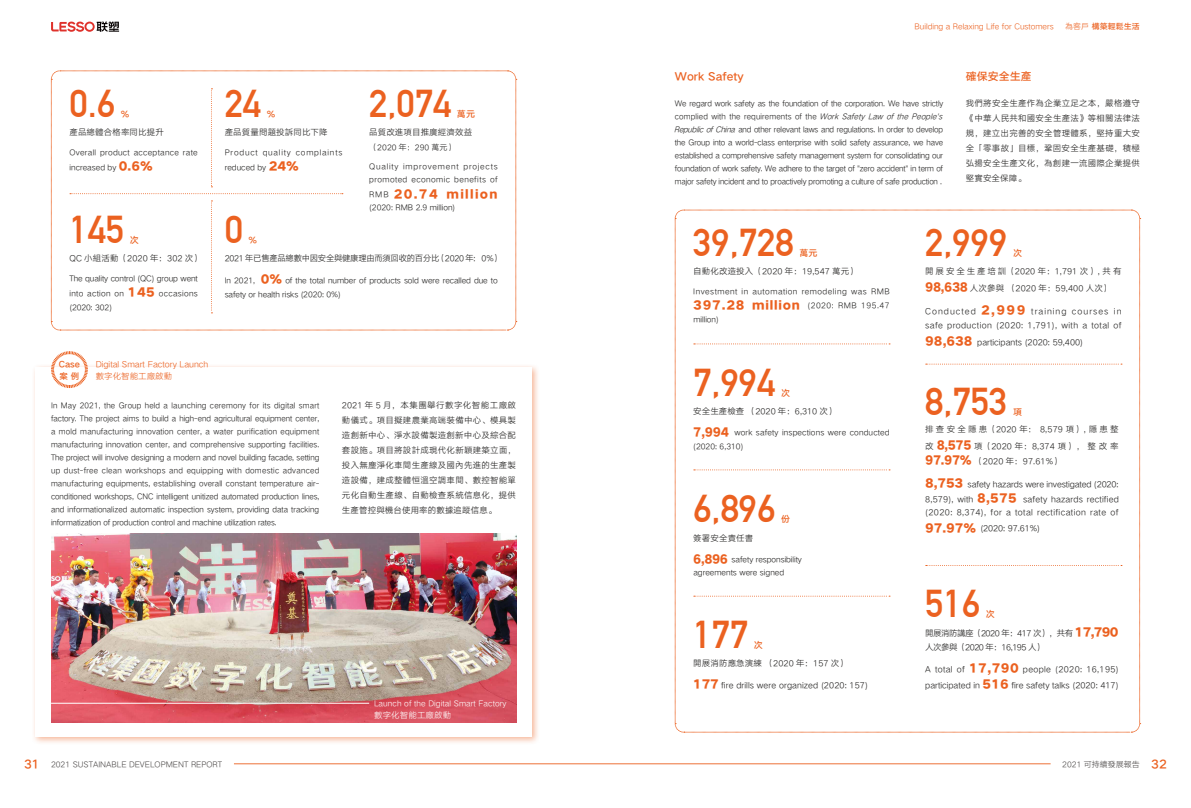
<style>
.page{position:relative;width:1191px;height:808px;background:#fff}
.page>*{position:absolute;margin:0;border:0;box-sizing:border-box;transform-origin:0 0}
.t1{font:700 38px "DIN Alternate";color:#eb6120}
.t2{font:12px "HY Qi Hei IES";letter-spacing:.11em;color:#eb6120}
.t3{font:11px "HY Qi Hei FES";color:#eb6120}
.t4{font:9px "HY Qi Hei FES";color:#eb6120}
.t5{font:8.5px/15px "HY Qi Hei DES";letter-spacing:.01em;color:#1f1e1d}
.t6{font:8.5px/15.7px "HY Qi Hei DES";letter-spacing:.045em;color:#1f1e1d}
.t7{font:8.5px/15px "HY Qi Hei DES";letter-spacing:-.015em;color:#1f1e1d}
.t8{font:8.5px/14.2px "HY Qi Hei DES";letter-spacing:-.06em;color:#1f1e1d}
.t9{font:8.5px "HY Qi Hei DES";letter-spacing:-.03em;color:#1f1e1d}
.t10{font:8.5px/12px "HY Qi Hei DES";color:#eb6120}
.t11{font:8.5px "HY Qi Hei DES";letter-spacing:.01em;color:#fff}
.t12{font:8.5px/12px "HY Qi Hei FES";color:#eb6120}
.t13{font:8px/13px "HY Qi Hei DES";letter-spacing:-.01em;color:#1f1e1d;text-align:justify;scale:.96 1}
.t14{font:8px/14px "HY Qi Hei DES";letter-spacing:-.01em;color:#1f1e1d}
.t15{font:8px/13px "HY Qi Hei DES";letter-spacing:.095em;color:#1f1e1d}
.t16{font:8px/14px "HY Qi Hei DES";letter-spacing:.015em;color:#1f1e1d}
.t17{font:8px "HY Qi Hei DES";color:#4c4948}
.t18{font:8px/15px "HY Qi Hei DES";letter-spacing:.035em;color:#1f1e1d}
.t19{font:8px/15px "HY Qi Hei DES";letter-spacing:.1em;color:#1f1e1d}
.t20{font:8px "HY Qi Hei DES";color:#eb6120}
.t21{font:8px "HY Qi Hei DES";letter-spacing:.01em;color:#fff}
.t22{font:8px "HY Qi Hei DES";letter-spacing:.01em;color:#1f1e1d}
.t23{font:8px "HY Qi Hei FES";color:#eb6120}
.s1{font-family:"HY Qi Hei IES";font-size:12px;color:#eb6120}
.s2{font-family:"HY Qi Hei DES";font-size:8px;color:#1f1e1d}
.s3{font-family:"HY Qi Hei DES"}
.s4{font-style:italic}
.s5{font-family:"HY Qi Hei FES";font-size:12px;color:#eb6120}
</style>
<div class="page">
<svg style="left:51px;top:21px;width:68px;height:11px"></svg>
<hr style="left:234px;top:763px;width:816px;height:1px;background:#eb6120">
<div style="left:31px;top:364px;width:509px;height:381px;background:#eb6120;opacity:.45"></div>
<div style="left:35px;top:368px;width:496px;height:369px;background:#fff"></div>
<svg style="left:50px;top:351px;width:38px;height:37px"></svg>
<img style="left:51px;top:533px;width:465px;height:190px">
<svg style="left:674px;top:209px;width:466px;height:524px"></svg>
<svg style="left:51px;top:70px;width:466px;height:261px"></svg>
<hr style="left:51px;top:703px;width:318px;height:1px;background:#fff">
<h1 class="t1" style="left:69px;top:75px;width:47px">0.6</h1>
<p class="t4" style="left:121px;top:107px;width:10px">%</p>
<h1 class="t1" style="left:225px;top:75px;width:38px">24</h1>
<h1 class="t1" style="left:369px;top:75px;width:84px">2,074</h1>
<p class="t4" style="left:267px;top:107px;width:10px">%</p>
<p class="t4" style="left:457px;top:107px;width:20px">萬元</p>
<p class="t5" style="left:69px;top:125px;width:96px">產品總體合格率同比提升</p>
<p class="t18" style="left:69px;top:144px;width:130px">Overall product acceptance rate increased by <span class="s1">0.6%</span></p>
<p class="t5" style="left:225px;top:125px;width:104px">產品質量問題投訴同比下降</p>
<p class="t5" style="left:369px;top:125px;width:104px">品質改進項目推廣經濟效益</p>
<p class="t22" style="left:369px;top:142px;width:88px">（2020 年：290 萬元）</p>
<p class="t19" style="left:225px;top:144px;width:119px">Product quality complaints reduced by <span class="s1">24%</span></p>
<p class="t15" style="left:369px;top:160px;width:130px">Quality improvement projects promoted economic benefits of</p>
<h2 class="t2" style="left:369px;top:184px;width:130px"><span class="s2">RMB</span> 20.74 million</h2>
<p class="t14" style="left:369px;top:200px;width:88px">(2020: RMB 2.9 million)</p>
<h1 class="t1" style="left:69px;top:201px;width:56px">145</h1>
<h1 class="t1" style="left:225px;top:201px;width:20px">0</h1>
<p class="t4" style="left:130px;top:233px;width:10px">次</p>
<p class="t4" style="left:249px;top:233px;width:10px">%</p>
<p class="t5" style="left:69px;top:251px;width:134px">QC 小組活動（2020 年：302 次）</p>
<p class="t9" style="left:225px;top:253px;width:278px">2021 年已售產品總數中因安全與健康理由而須回收的百分比（2020 年： 0%）</p>
<p class="t14" style="left:69px;top:270px;width:130px;line-height:15px">The quality control (QC) group went into action on <span class="s1">145</span> occasions</p>
<p class="t14" style="left:69px;top:300px;width:44px">(2020: 302)</p>
<p class="t14" style="left:225px;top:273px;width:274px">In 2021, <span class="s1">0%</span> of the total number of products sold were recalled due to safety or health risks (2020: 0%)</p>
<p class="t12" style="left:59px;top:357px;width:23px">Case案 例</p>
<p class="t10" style="left:96px;top:357px;width:114px">Digital Smart Factory Launch數字化智能工廠啟動</p>
<p class="t13" style="left:51px;top:398px;width:281px">In May 2021, the Group held a launching ceremony for its digital smart factory. The project aims to build a high-end agricultural equipment center, a mold manufacturing innovation center, a water purification equipment manufacturing innovation center, and comprehensive supporting facilities.<br>The project will involve designing a modern and novel building facade, setting up dust-free clean workshops and equipping with domestic advanced manufacturing equipments, establishing overall constant temperature air&shy;conditioned workshops, CNC intelligent unitized automated production lines, and informationalized automatic inspection system, providing data tracking informatization of production control and machine utilization rates.</p>
<p class="t5" style="left:342px;top:397px;width:176px;text-align:justify">2021 年 5 月，本集團舉行數字化智能工廠啟動儀式。項目擬建農業高端裝備中心、模具製造創新中心、淨水設備製造創新中心及綜合配套設施。項目將設計成現代化新穎建築立面，投入無塵淨化車間生產線及國內先進的生產製造設備，建成整體恒溫空調車間、數控智能單元化自動生產線、自動檢查系統信息化，提供生產管控與機台使用率的數據追蹤信息。</p>
<p class="t21" style="left:374px;top:698px;width:134px">Launch of the Digital Smart Factory</p>
<p class="t11" style="left:374px;top:709px;width:79px">數字化智能工廠啟動</p>
<h3 class="t3" style="left:675px;top:69px;width:70px">Work Safety</h3>
<p class="t20" style="left:914px;top:22px;width:141px">Building a Relaxing Life for Customers</p>
<p class="t23" style="left:1065px;top:21px;width:76px"><span class="s3">為客戶</span> 構築輕鬆生活</p>
<h3 class="t3" style="left:965px;top:69px;width:68px">確保安全生產</h3>
<p class="t13" style="left:674px;top:96px;width:284px;text-align:left">We regard work safety as the foundation of the corporation. We have strictly complied with the requirements of the <span class="s4">Work Safety Law of the People's RepublicofChina</span> and other relevant laws and regulations. In order to develop the Group into a world-class enterprise with solid safety assurance, we have established a comprehensive safety management system for consolidating our foundation of work safety. We adhere to the target of "zero accident" in term of major safety incident and to proactively promoting a culture of safe production .</p>
<p class="t5" style="left:965px;top:95px;width:176px;text-align:justify">我們將安全生產作為企業立足之本，嚴格遵守《中華人民共和國安全生產法》等相關法律法規，建立出完善的安全管理體系，堅持重大安全「零事故」目標，鞏固安全生產基礎，積極弘揚安全生產文化，為創建一流國際企業提供堅實安全保障。</p>
<h1 class="t1" style="left:693px;top:214px;width:102px">39,728</h1>
<p class="t5" style="left:693px;top:264px;width:166px">自動化改造投入（2020 年：19,547 萬元）</p>
<p class="t4" style="left:799px;top:247px;width:20px">萬元</p>
<p class="t14" style="left:693px;top:284px;width:198px;text-align:justify">Investment in automation remodeling was RMB <span class="s1">397.28 million</span> (2020: RMB 195.47 million)</p>
<h1 class="t1" style="left:693px;top:353px;width:84px">7,994</h1>
<p class="t5" style="left:693px;top:403px;width:145px">安全生產檢查 （2020 年：6,310 次）</p>
<p class="t4" style="left:781px;top:386px;width:10px">次</p>
<p class="t16" style="left:693px;top:425px;width:198px"><span class="s1">7,994</span> work safety inspections were conducted (2020: 6,310)</p>
<h1 class="t1" style="left:693px;top:480px;width:84px">6,896</h1>
<p class="t5" style="left:693px;top:530px;width:62px">簽署安全責任書</p>
<p class="t4" style="left:781px;top:513px;width:10px">份</p>
<p class="t14" style="left:693px;top:553px;width:110px;line-height:13px"><span class="s1">6,896</span> safety responsibility agreements were signed</p>
<h1 class="t1" style="left:693px;top:606px;width:56px">177</h1>
<p class="t5" style="left:693px;top:656px;width:156px">開展消防應急演練 （2020 年：157 次）</p>
<p class="t4" style="left:753px;top:638px;width:10px">次</p>
<p class="t5" style="left:693px;top:677px;width:176px"><span class="s1">177</span> fire drills were organized (2020: 157)</p>
<h1 class="t1" style="left:925px;top:214px;width:84px">2,999</h1>
<p class="t5" style="left:925px;top:263px;width:198px;line-height:16.8px">開展安全生產培訓（2020 年：1,791 次）, 共有<br><span class="s1">98,638</span> 人次參與 （2020 年：59,400 人次）</p>
<p class="t4" style="left:1013px;top:247px;width:10px">次</p>
<p class="t6" style="left:925px;top:304px;width:198px;line-height:14.2px">Conducted <span class="s1">2,999</span> training courses in safe production (2020: 1,791), with a total of</p>
<p class="t5" style="left:925px;top:334px;width:159px"><span class="s1">98,638</span> participants (2020: 59,400)</p>
<h1 class="t1" style="left:925px;top:373px;width:84px">8,753</h1>
<p class="t5" style="left:925px;top:421px;width:195px;line-height:16.8px">排查安全隱患（2020 年： 8,579 項）, 隱患整改 <span class="s1">8,575</span> 項（2020 年：8,374 項），整改率</p>
<p class="t5" style="left:925px;top:453px;width:138px"><span class="s1">97.97%</span> （2020 年：97.61%）</p>
<p class="t4" style="left:1013px;top:406px;width:10px">項</p>
<p class="t7" style="left:925px;top:476px;width:195px"><span class="s1">8,753</span> safety hazards were investigated (2020:<br>8,579), with <span class="s1">8,575</span> safety hazards rectified</p>
<p class="t6" style="left:925px;top:504px;width:195px">(2020: 8,374), for a total rectification rate of<br><span class="s1">97.97%</span> (2020: 97.61%)</p>
<h1 class="t1" style="left:925px;top:575px;width:56px">516</h1>
<p class="t8" style="left:925px;top:625px;width:195px">開展消防講座（2020 年：417 次），共有 <span class="s1">17,790</span>人次參與（2020 年：16,195 人）</p>
<p class="t4" style="left:985px;top:608px;width:10px">次</p>
<p class="t5" style="left:925px;top:661px;width:195px;line-height:16px">A total of <span class="s1">17,790</span> people (2020: 16,195) participated in <span class="s1">516</span> fire safety talks (2020: 417)</p>
<p class="t17" style="left:24px;top:759px;width:200px"><span class="s5">31</span> 2021 SUSTAINABLE DEVELOPMENT REPORT</p>
<p class="t17" style="left:1062px;top:759px;width:106px">2021 可持續發展報告 <span class="s5">32</span></p>
</div>
